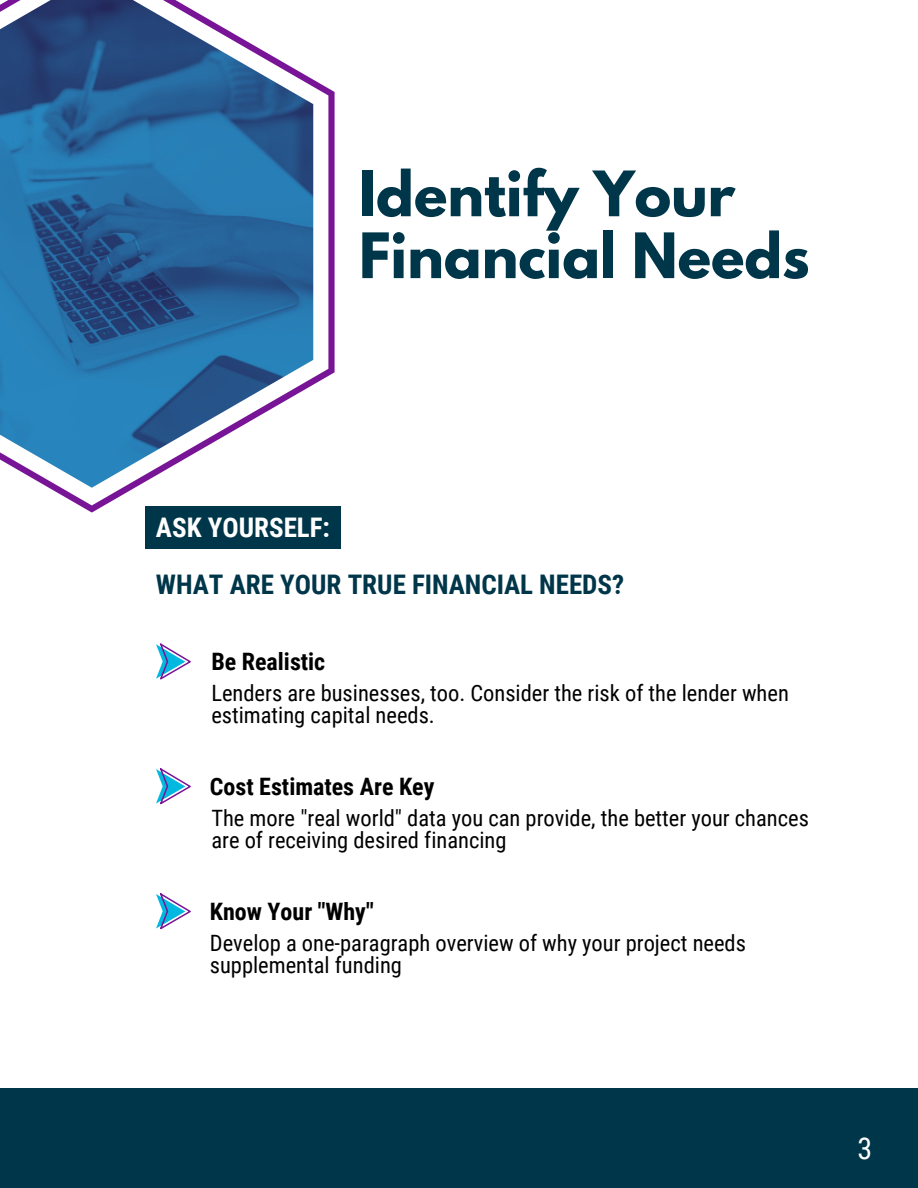
<style>
.page{position:relative;width:918px;height:1188px;background:#fff}
.page>*{position:absolute;margin:0;border:0;box-sizing:border-box;transform-origin:0 0}
.t1{font:700 55.5px/61.8px "League Spartan";color:#003649}
.t2{font:30px "Roboto Condensed";color:#fff}
.t3{font:700 27px "Roboto Condensed";color:#003649}
.t4{font:700 27px "Roboto Condensed";color:#fff}
.t5{font:700 24px "Roboto Condensed";color:#000}
.t6{font:22.5px/22.5px "Roboto Condensed";color:#000}
</style>
<div class="page">
<svg style="left:156px;top:644px;width:35px;height:36px"></svg>
<svg style="left:156px;top:768px;width:35px;height:36px"></svg>
<svg style="left:156px;top:893px;width:35px;height:36px"></svg>
<svg style="left:49px;top:79px;width:286px;height:434px"></svg>
<img style="left:0;top:0;width:313px;height:488px">
<div style="left:145px;top:506px;width:196px;height:43px;background:#003649"></div>
<div style="left:0;top:1088px;width:918px;height:100px;background:#003649"></div>
<h1 class="t1" style="left:359px;top:170px;width:452px">Identify Your<br>Financial Needs</h1>
<p class="t4" style="left:156px;top:512px;width:176px">ASK YOURSELF:</p>
<p class="t3" style="left:156px;top:569px;width:470px">WHAT ARE YOUR TRUE FINANCIAL NEEDS?</p>
<p class="t5" style="left:211px;top:648px;width:115px">Be Realistic</p>
<p class="t6" style="left:211px;top:682px;width:579px">Lenders are businesses, too. Consider the risk of the lender when estimating capital needs.</p>
<p class="t5" style="left:210px;top:772px;width:226px">Cost Estimates Are Key</p>
<p class="t6" style="left:211px;top:807px;width:599px">The more "real world" data you can provide, the better your chances are of receiving desired financing</p>
<p class="t5" style="left:210px;top:897px;width:165px">Know Your "Why"</p>
<p class="t6" style="left:210px;top:932px;width:538px">Develop a one-paragraph overview of why your project needs supplemental funding</p>
<h2 class="t2" style="left:857px;top:1131px;width:16px">3</h2>
</div>
